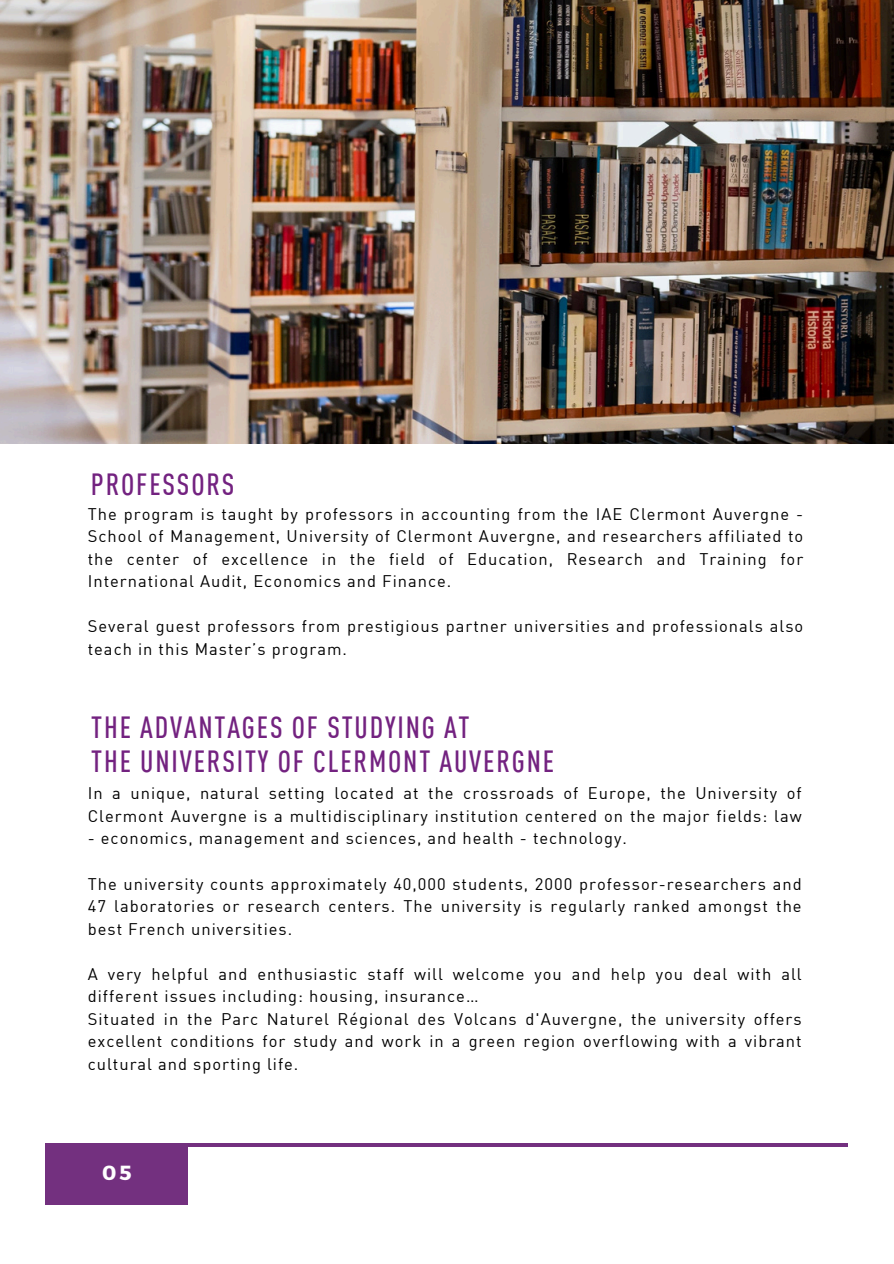
<style>
.page{position:relative;width:894px;height:1264px;background:#fff}
.page>*{position:absolute;margin:0;border:0;box-sizing:border-box;transform-origin:0 0}
.t1{font:500 condensed 30px/33.8px "DIN Offc";letter-spacing:.06em;color:#732280}
.t2{font:700 20.4px "Montserrat";color:#fff}
.t3{font:16.5px/22.5px "DIN Offc";letter-spacing:.06em;color:#000}
</style>
<div class="page">
<img style="left:0;top:0;width:893px;height:443px">
<div style="left:46px;top:1147px;width:141px;height:57px;background:#73307f"></div>
<hr style="left:46px;top:1143px;width:801px;height:3px;background:#73307f">
<p class="t1" style="left:91px;top:470px;width:145px">PROFESSORS</p>
<p class="t3" style="left:88px;top:504px;width:716px;text-align:justify">The program is taught by professors in accounting from the IAE Clermont Auvergne - School of Management, University of Clermont Auvergne, and researchers affiliated to the center of excellence in the field of Education, Research and Training for International Audit, Economics and Finance.</p>
<p class="t3" style="left:88px;top:616px;width:716px">Several guest professors from prestigious partner universities and professionals also teach in this Master’s program.</p>
<p class="t1" style="left:91px;top:713px;width:464px">THE ADVANTAGES OF STUDYING AT<br>THE UNIVERSITY OF CLERMONT AUVERGNE</p>
<h1 class="t3" style="left:88px;top:783px;width:715px">In a unique, natural setting located at the crossroads of Europe, the University of<br>Clermont Auvergne is a multidisciplinary institution centered on the major fields: law</h1>
<h1 class="t3" style="left:88px;top:828px;width:540px">- economics, management and sciences, and health - technology.</h1>
<p class="t3" style="left:88px;top:873px;width:715px;text-align:justify">The university counts approximately 40,000 students, 2000 professor-researchers and 47 laboratories or research centers. The university is regularly ranked amongst the best French universities.</p>
<p class="t3" style="left:88px;top:963px;width:715px">A very helpful and enthusiastic staff will welcome you and help you deal with all different issues including: housing, insurance…</p>
<h1 class="t3" style="left:88px;top:1008px;width:715px;text-align:justify">Situated in the Parc Naturel Régional des Volcans d'Auvergne, the university offers excellent conditions for study and work in a green region overflowing with a vibrant cultural and sporting life.</h1>
<p class="t2" style="left:102px;top:1159px;width:31px">05</p>
</div>
